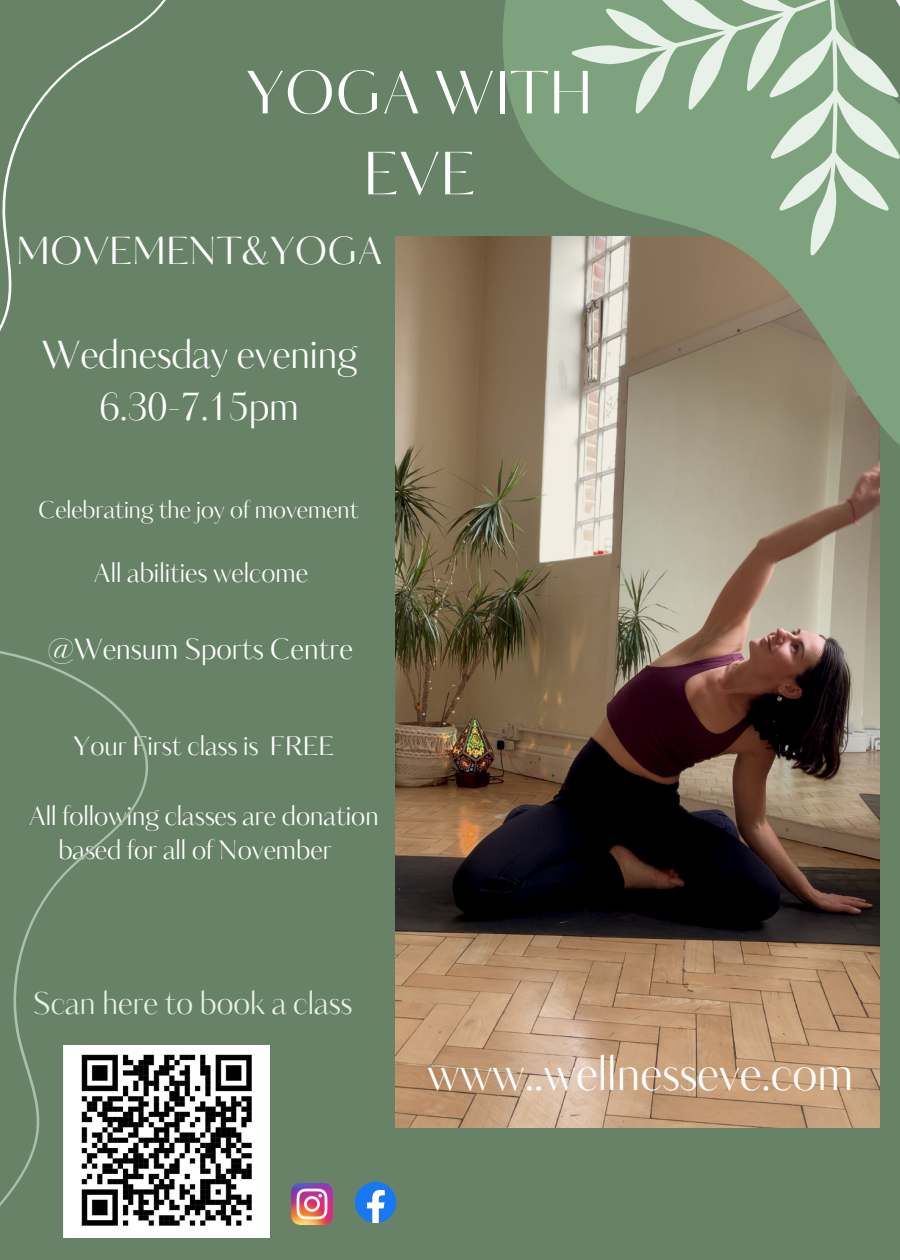
<style>
.page{position:relative;width:900px;height:1260px;background:#678266}
.page>*{position:absolute;margin:0;border:0;box-sizing:border-box;transform-origin:0 0}
.t1{font:58.75px/81px "Kudryashev Display Contrast Sans";color:#fff;text-align:center}
.t2{font:45.5px "Kudryashev Display Contrast Sans";color:#fff}
.t3{font:38px "Kudryashev Display Contrast Sans";color:#fff}
.t4{font:30.5px "Kudryashev Display Contrast Sans";color:#e7f1e7}
.t5{font:28.25px "Kudryashev Display Contrast Sans";color:#fff}
.t6{font:25.75px/34.5px "Kudryashev Display Contrast Sans";color:#fff}
.t7{font:23.5px "Kudryashev Display Contrast Sans";color:#fff}
</style>
<div class="page">
<svg style="left:0;top:0;width:166px;height:331px"></svg>
<img style="left:292px;top:1183px;width:41px;height:42px">
<img style="left:396px;top:237px;width:483px;height:890px">
<svg style="left:355px;top:1182px;width:41px;height:41px"></svg>
<svg style="left:0;top:651px;width:241px;height:587px"></svg>
<svg style="left:495px;top:0;width:405px;height:474px;background:#919179"></svg>
<svg style="left:572px;top:0;width:328px;height:255px;background:#92ae8f"></svg>
<img style="left:63px;top:1046px;width:206px;height:191px">
<p class="t1" style="left:246px;top:56px;width:349px">YOGA WITH<br>EVE</p>
<p class="t3" style="left:16px;top:224px;width:368px">MOVEMENT&amp;YOGA</p>
<p class="t3" style="left:42px;top:328px;width:317px">Wednesday evening</p>
<p class="t3" style="left:100px;top:380px;width:201px">6.30-7.15pm</p>
<p class="t7" style="left:38px;top:494px;width:322px">Celebrating the joy of movement</p>
<p class="t6" style="left:94px;top:558px;width:216px">All abilities welcome</p>
<p class="t5" style="left:48px;top:629px;width:306px">@Wensum Sports Centre</p>
<p class="t6" style="left:73px;top:731px;width:262px">Your First class is FREE</p>
<p class="t6" style="left:58px;top:800px;width:322px;text-indent:-30px">All following classes are donation based for all of November</p>
<p class="t4" style="left:33px;top:982px;width:321px">Scan here to book a class</p>
<p class="t2" style="left:427px;top:1043px;width:428px">www..wellnesseve.com</p>
</div>
